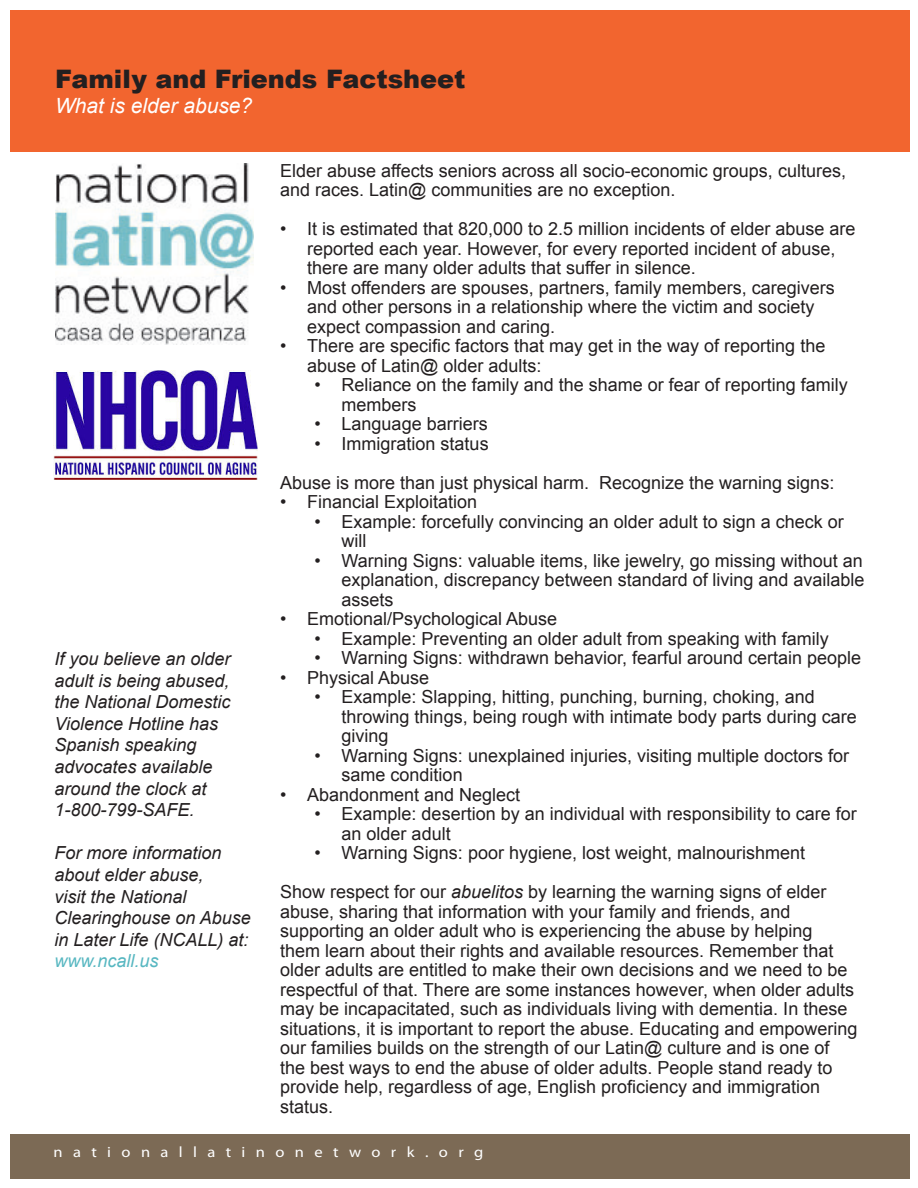
<style>
.page{position:relative;width:918px;height:1188px;background:#fff}
.page>*{position:absolute;margin:0;border:0;box-sizing:border-box;transform-origin:0 0}
.t1{font:900 25.5px "Arial";color:#231f20}
.t2{font:italic 21px "Arial";color:#fff}
.t3{font:18px/19.5px "Arial";color:#231f20}
.t4{font:italic 18px/21.6px "Arial";color:#231f20}
.t5{font:15px "Myriad Pro";letter-spacing:.63em;color:#fff;scale:1.1 1}
.s1{color:#57b7c1}
.s2{font-style:italic}
</style>
<div class="page">
<div style="left:11px;top:11px;width:899px;height:141px;background:#f2652f"></div>
<div style="left:11px;top:1134px;width:899px;height:45px;background:#7c6a55"></div>
<img style="left:55px;top:164px;width:198px;height:181px">
<img style="left:54px;top:371px;width:204px;height:109px">
<p class="t1" style="left:55px;top:60px;width:412px">Family and Friends Factsheet</p>
<p class="t2" style="left:55px;top:92px;width:199px">What is elder abuse?</p>
<p class="t4" style="left:54px;top:648px;width:178px">If you believe an older adult is being abused, the National Domestic<br>Violence Hotline has<br>Spanish speaking advocates available around the clock at<br>1-800-799-SAFE.</p>
<p class="t4" style="left:54px;top:843px;width:198px">For more information about elder abuse,<br>visit the National<br>Clearinghouse on Abuse in Later Life (NCALL) at: <span class="s1">www.ncall.us</span></p>
<p class="t3" style="left:280px;top:161px;width:567px">Elder abuse affects seniors across all socio-economic groups, cultures, and races. Latin@ communities are no exception.</p>
<p class="t3" style="left:307px;top:219px;width:550px;text-indent:-27px">• It is estimated that 820,000 to 2.5 million incidents of elder abuse are reported each year. However, for every reported incident of abuse, there are many older adults that suffer in silence.</p>
<p class="t3" style="left:307px;top:278px;width:529px;text-indent:-27px">• Most offenders are spouses, partners, family members, caregivers and other persons in a relationship where the victim and society expect compassion and caring.</p>
<p class="t3" style="left:307px;top:336px;width:520px;text-indent:-27px">• There are specific factors that may get in the way of reporting the abuse of Latin@ older adults:</p>
<p class="t3" style="left:342px;top:375px;width:508px;text-indent:-27px">• Reliance on the family and the shame or fear of reporting family members</p>
<p class="t3" style="left:315px;top:414px;width:175px">• Language barriers</p>
<p class="t3" style="left:315px;top:434px;width:176px">• Immigration status</p>
<p class="t3" style="left:280px;top:473px;width:556px">Abuse is more than just physical harm. Recognize the warning signs:</p>
<p class="t3" style="left:280px;top:492px;width:199px">• Financial Exploitation</p>
<p class="t3" style="left:342px;top:512px;width:504px;text-indent:-27px">• Example: forcefully convincing an older adult to sign a check or will</p>
<p class="t3" style="left:342px;top:551px;width:525px;text-align:justify;text-indent:-27px">• Warning Signs: valuable items, like jewelry, go missing without an explanation, discrepancy between standard of living and available assets</p>
<p class="t3" style="left:280px;top:609px;width:279px">• Emotional/Psychological Abuse</p>
<p class="t3" style="left:315px;top:629px;width:516px">• Example: Preventing an older adult from speaking with family</p>
<p class="t3" style="left:315px;top:648px;width:548px">• Warning Signs: withdrawn behavior, fearful around certain people</p>
<p class="t3" style="left:280px;top:668px;width:151px">• Physical Abuse</p>
<p class="t3" style="left:342px;top:687px;width:517px;text-indent:-27px">• Example: Slapping, hitting, punching, burning, choking, and throwing things, being rough with intimate body parts during care giving</p>
<p class="t3" style="left:342px;top:746px;width:509px;text-indent:-27px">• Warning Signs: unexplained injuries, visiting multiple doctors for same condition</p>
<p class="t3" style="left:280px;top:785px;width:242px">• Abandonment and Neglect</p>
<p class="t3" style="left:342px;top:804px;width:517px;text-indent:-27px">• Example: desertion by an individual with responsibility to care for an older adult</p>
<p class="t3" style="left:315px;top:843px;width:492px">• Warning Signs: poor hygiene, lost weight, malnourishment</p>
<p class="t3" style="left:280px;top:882px;width:579px">Show respect for our <span class="s2">abuelitos</span> by learning the warning signs of elder abuse, sharing that information with your family and friends, and supporting an older adult who is experiencing the abuse by helping<br>them learn about their rights and available resources. Remember that older adults are entitled to make their own decisions and we need to be respectful of that. There are some instances however, when older adults may be incapacitated, such as individuals living with dementia. In these situations, it is important to report the abuse. Educating and empowering our families builds on the strength of our Latin@ culture and is one of the best ways to end the abuse of older adults. People stand ready to provide help, regardless of age, English proficiency and immigration status.</p>
<p class="t5" style="left:54px;top:1142px;width:392px">nationallatinonetwork.org</p>
</div>
